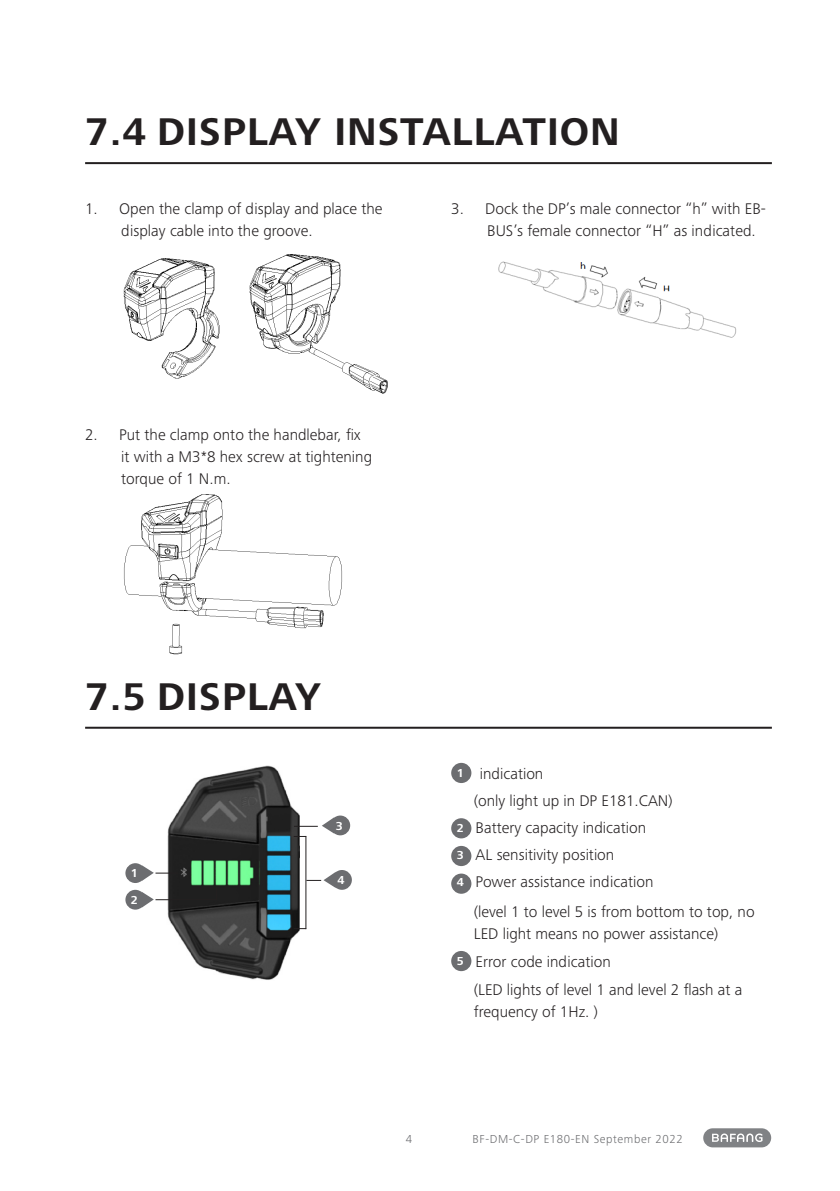
<style>
.page{position:relative;width:840px;height:1191px;background:#fff}
.page>*{position:absolute;margin:0;border:0;box-sizing:border-box;transform-origin:0 0}
.t1{font:700 40px "Frutiger Next Pro";letter-spacing:.025em;color:#231f20}
.BAF_Text_en{font:300 16px/22px "Frutiger Next Pro";color:#231f20}
.t2{font:300 12px "Frutiger Next Pro";letter-spacing:.05em;color:#6c6d70}
.BAF_Text_eingerückt{font:700 12px "Frutiger Next Pro";color:#fff}
.s1{font-weight:700;font-size:12px;color:#fff}
</style>
<div class="page">
<div style="left:702px;top:1128px;width:68px;height:19px;background:#808285;border-radius:10px"></div>
<svg style="left:712px;top:1133px;width:50px;height:9px"></svg>
<hr style="left:85px;top:162px;width:686px;height:2px;background:#231f20">
<hr style="left:85px;top:726px;width:686px;height:2px;background:#231f20">
<div style="left:451px;top:763px;width:20px;height:20px;background:#6c6d70;border-radius:50%"></div>
<div style="left:451px;top:818px;width:20px;height:20px;background:#6c6d70;border-radius:50%"></div>
<div style="left:451px;top:846px;width:20px;height:20px;background:#6c6d70;border-radius:50%"></div>
<div style="left:451px;top:873px;width:20px;height:20px;background:#6c6d70;border-radius:50%"></div>
<div style="left:451px;top:951px;width:20px;height:20px;background:#6c6d70;border-radius:50%"></div>
<img style="left:123px;top:254px;width:265px;height:140px">
<img style="left:123px;top:494px;width:220px;height:161px">
<img style="left:498px;top:261px;width:239px;height:77px">
<img style="left:166px;top:765px;width:134px;height:215px">
<div style="left:330px;top:815px;width:20px;height:20px;background:#6c6d70;border-radius:50%"></div>
<div style="left:332px;top:870px;width:19px;height:19px;background:#6c6d70;border-radius:50%"></div>
<div style="left:125px;top:863px;width:20px;height:20px;background:#6c6d70;border-radius:50%"></div>
<svg style="left:142px;top:892px;width:12px;height:15px"></svg>
<div style="left:125px;top:889px;width:20px;height:20px;background:#6c6d70;border-radius:50%"></div>
<svg style="left:141px;top:865px;width:37px;height:16px"></svg>
<hr style="left:155px;top:899px;width:61px;height:1px;background:#231f20">
<svg style="left:216px;top:887px;width:1px;height:13px"></svg>
<svg style="left:293px;top:817px;width:41px;height:20px"></svg>
<svg style="left:293px;top:928px;width:12px;height:1px"></svg>
<hr style="left:305px;top:836px;width:1px;height:93px;background:#231f20">
<svg style="left:306px;top:872px;width:29px;height:16px"></svg>
<p class="t1" style="left:85px;top:109px;width:536px">7.4 DISPLAY INSTALLATION</p>
<p class="BAF_Text_en" style="left:121px;top:198px;width:263px;text-indent:-36px">1. Open the clamp of display and place the display cable into the groove.</p>
<p class="BAF_Text_en" style="left:487px;top:198px;width:280px;text-indent:-36px">3. Dock the DP’s male connector “h” with EB-<br>BUS’s female connector “H” as indicated.</p>
<p class="BAF_Text_en" style="left:121px;top:423px;width:252px;text-indent:-36px">2. Put the clamp onto the handlebar, fix it with a M3*8 hex screw at tightening torque of 1 N.m.</p>
<p class="t1" style="left:85px;top:673px;width:237px">7.5 DISPLAY</p>
<p class="BAF_Text_eingerückt" style="left:131px;top:866px;width:9px">1</p>
<p class="BAF_Text_eingerückt" style="left:131px;top:893px;width:9px">2</p>
<p class="BAF_Text_eingerückt" style="left:335px;top:819px;width:9px">3</p>
<p class="BAF_Text_eingerückt" style="left:337px;top:873px;width:9px">4</p>
<p class="BAF_Text_en" style="left:456px;top:762px;width:88px"><span class="s1">1</span> indication</p>
<p class="BAF_Text_en" style="left:473px;top:789px;width:200px">(only light up in DP E181.CAN)</p>
<p class="BAF_Text_en" style="left:456px;top:817px;width:191px"><span class="s1">2</span> Battery capacity indication</p>
<p class="BAF_Text_en" style="left:456px;top:844px;width:159px"><span class="s1">3</span> AL sensitivity position</p>
<p class="BAF_Text_en" style="left:456px;top:871px;width:198px"><span class="s1">4</span> Power assistance indication</p>
<p class="BAF_Text_en" style="left:473px;top:901px;width:282px">(level 1 to level 5 is from bottom to top, no<br>LED light means no power assistance)</p>
<p class="BAF_Text_eingerückt" style="left:456px;top:954px;width:9px">5</p>
<p class="BAF_Text_en" style="left:475px;top:950px;width:137px">Error code indication</p>
<p class="BAF_Text_en" style="left:473px;top:978px;width:270px">(LED lights of level 1 and level 2 flash at a frequency of 1Hz. )</p>
<p class="t2" style="left:405px;top:1132px;width:8px">4</p>
<p class="t2" style="left:472px;top:1132px;width:211px">BF-DM-C-DP E180-EN September 2022</p>
</div>
